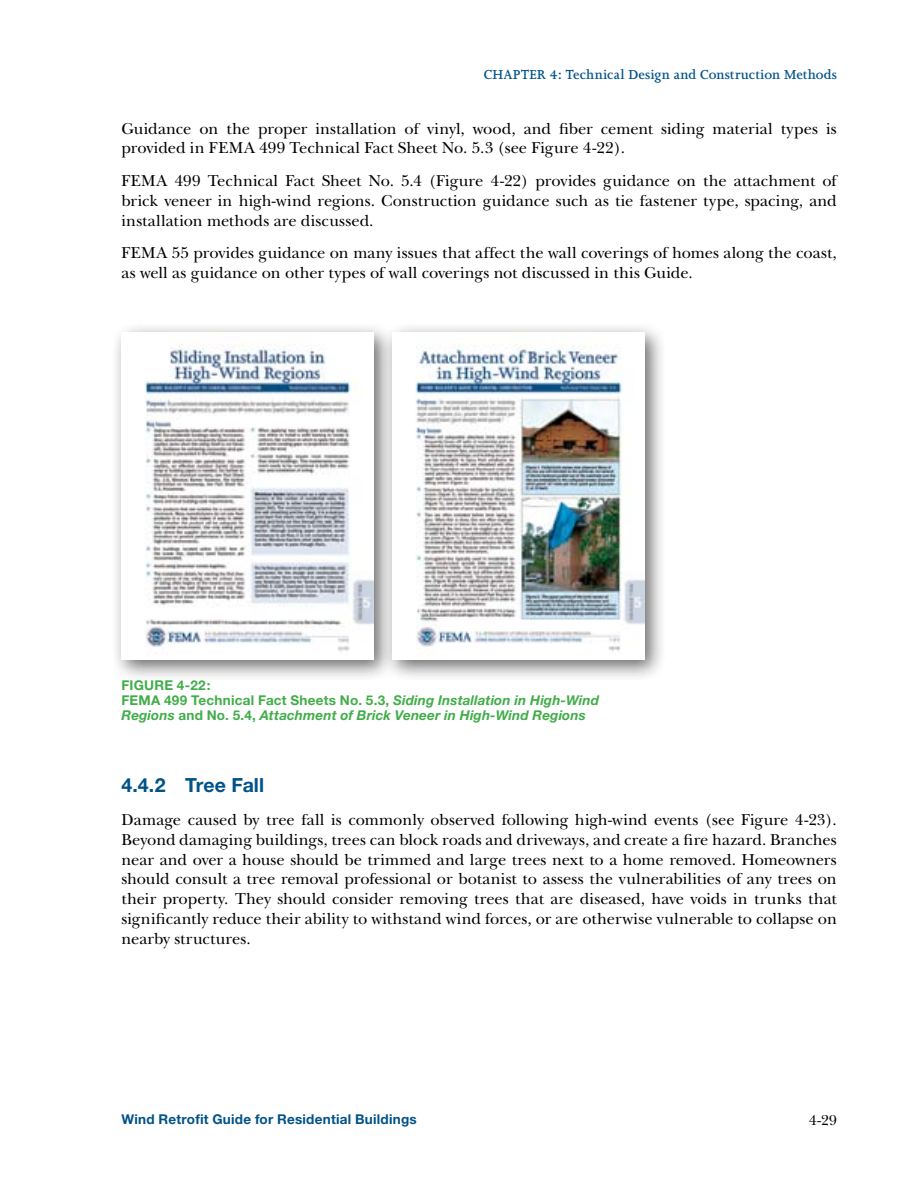
<style>
.page{position:relative;width:918px;height:1188px;background:#fff}
.page>*{position:absolute;margin:0;border:0;box-sizing:border-box;transform-origin:0 0}
.t1{font:700 19.5px "Helvetica Neue";letter-spacing:.005em;color:#005288}
.t2{font:16.5px/19.8px "New Baskerville";letter-spacing:.005em;color:#000}
.t3{font:600 15px "Joanna";letter-spacing:.01em;color:#005288}
.t4{font:15px "New Baskerville";color:#000}
.t5{font:italic 700 13.5px/15px "Helvetica Neue";letter-spacing:.01em;color:#41ad49}
.t6{font:700 13.5px "Helvetica Neue";letter-spacing:.02em;color:#005288}
.s1{font-style:normal}
</style>
<div class="page">
<div style="left:110px;top:321px;width:285px;height:361px;background:#000;opacity:.6"></div>
<img style="left:122px;top:333px;width:251px;height:327px">
<div style="left:381px;top:321px;width:285px;height:361px;background:#000;opacity:.6"></div>
<img style="left:393px;top:333px;width:251px;height:327px">
<p class="t3" style="left:484px;top:66px;width:355px">CHAPTER 4: Technical Design and Construction Methods</p>
<p class="t2" style="left:122px;top:118px;width:717px">Guidance on the proper installation of vinyl, wood, and fiber cement siding material types is provided in FEMA 499 Technical Fact Sheet No. 5.3 (see Figure 4-22).</p>
<p class="t2" style="left:122px;top:171px;width:717px;text-align:justify">FEMA 499 Technical Fact Sheet No. 5.4 (Figure 4-22) provides guidance on the attachment of brick veneer in high-wind regions. Construction guidance such as tie fastener type, spacing, and installation methods are discussed.</p>
<p class="t2" style="left:122px;top:243px;width:717px">FEMA 55 provides guidance on many issues that affect the wall coverings of homes along the coast, as well as guidance on other types of wall coverings not discussed in this Guide.</p>
<p class="t5" style="left:122px;top:677px;width:479px"><span class="s1">FiGuRE 4-22:<br>FEMA 499 Technical Fact Sheets No. 5.3,</span> Siding Installation in High-Wind<br>Regions <span class="s1">and No. 5.4,</span> Attachment of Brick Veneer in High-Wind Regions</p>
<h3 class="t1" style="left:122px;top:773px;width:144px">4.4.2 Tree Fall</h3>
<p class="t2" style="left:122px;top:810px;width:717px;text-align:justify">Damage caused by tree fall is commonly observed following high-wind events (see Figure 4-23).<br>Beyond damaging buildings, trees can block roads and driveways, and create a fire hazard. Branches near and over a house should be trimmed and large trees next to a home removed. Homeowners should consult a tree removal professional or botanist to assess the vulnerabilities of any trees on their property. They should consider removing trees that are diseased, have voids in trunks that significantly reduce their ability to withstand wind forces, or are otherwise vulnerable to collapse on nearby structures.</p>
<p class="t6" style="left:122px;top:1111px;width:297px">Wind Retrofit Guide for Residential Buildings</p>
<p class="t4" style="left:809px;top:1111px;width:30px">4-29</p>
</div>
